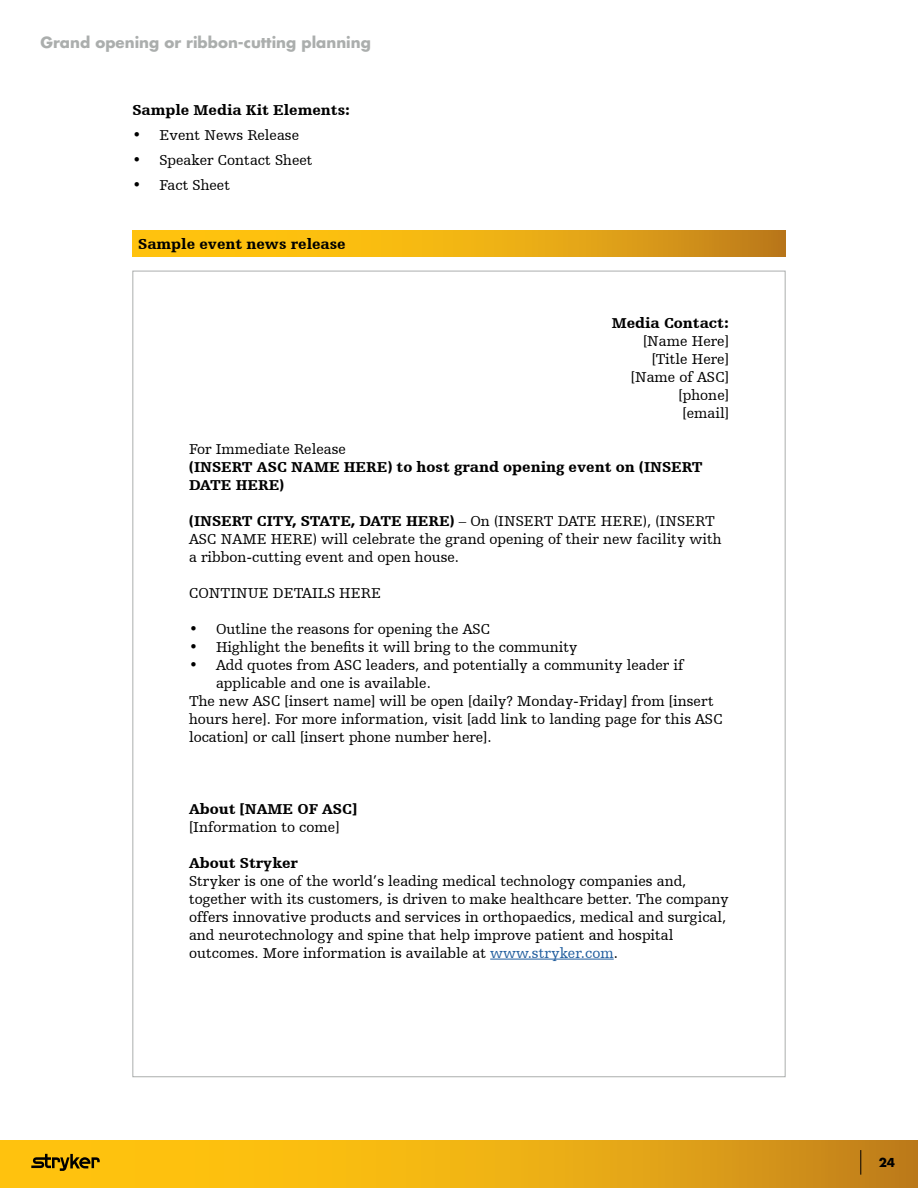
<style>
.page{position:relative;width:918px;height:1188px;background:#fff}
.page>*{position:absolute;margin:0;border:0;box-sizing:border-box;transform-origin:0 0}
.t1{font:15px/18px "Humanist Slabserif 712 BT";color:#000}
.t2{font:900 15px/18px "Humanist Slabserif 712 BT";color:#000}
.t3{font:700 15px "Futura For Stryker";color:#abaead}
.t4{font:700 12px "Futura For Stryker";color:#000}
.s1{font-weight:900}
.s2{color:#215e9e}
</style>
<div class="page">
<hr style="left:490px;top:959px;width:124px;height:1px;background:#215e9e">
<svg style="left:132px;top:230px;width:654px;height:27px"></svg>
<svg style="left:0;top:1140px;width:918px;height:48px"></svg>
<svg style="left:31px;top:1154px;width:69px;height:17px"></svg>
<svg style="left:861px;top:1150px;width:1px;height:25px"></svg>
<p class="t3" style="left:41px;top:32px;width:332px">Grand opening or ribbon-cutting planning</p>
<p class="t2" style="left:132px;top:101px;width:219px">Sample Media Kit Elements:</p>
<p class="t1" style="left:132px;top:126px;width:168px">• Event News Release</p>
<p class="t1" style="left:132px;top:151px;width:182px">• Speaker Contact Sheet</p>
<p class="t1" style="left:132px;top:175px;width:99px">• Fact Sheet</p>
<p class="t2" style="left:138px;top:235px;width:209px">Sample event news release</p>
<p class="t2" style="left:612px;top:313px;width:119px">Media Contact:</p>
<p class="t1" style="left:631px;top:331px;width:100px;text-align:right">[Name Here] [Title Here] [Name of ASC] [phone] [email]</p>
<p class="t1" style="left:189px;top:439px;width:158px">For Immediate Release</p>
<p class="t2" style="left:189px;top:457px;width:515px">(INSERT ASC NAME HERE) to host grand opening event on (INSERT<br>DATE HERE)</p>
<p class="t1" style="left:189px;top:511px;width:534px"><span class="s1">(INSERT CITY, STATE, DATE HERE)</span> – On (INSERT DATE HERE), (INSERT<br>ASC NAME HERE) will celebrate the grand opening of their new facility with a ribbon-cutting event and open house.</p>
<p class="t1" style="left:189px;top:583px;width:194px">CONTINUE DETAILS HERE</p>
<p class="t1" style="left:189px;top:619px;width:303px">• Outline the reasons for opening the ASC</p>
<p class="t1" style="left:189px;top:637px;width:390px">• Highlight the benefits it will bring to the community</p>
<p class="t1" style="left:189px;top:655px;width:496px">• Add quotes from ASC leaders, and potentially a community leader if</p>
<p class="t1" style="left:216px;top:673px;width:216px">applicable and one is available.</p>
<p class="t1" style="left:189px;top:691px;width:526px">The new ASC [insert name] will be open [daily? Monday-Friday] from [insert</p>
<p class="t1" style="left:189px;top:709px;width:535px">hours here]. For more information, visit [add link to landing page for this ASC</p>
<p class="t1" style="left:189px;top:727px;width:304px">location] or call [insert phone number here].</p>
<p class="t2" style="left:189px;top:799px;width:170px">About [NAME OF ASC]</p>
<p class="t1" style="left:189px;top:817px;width:152px">[Information to come]</p>
<p class="t2" style="left:189px;top:853px;width:111px">About Stryker</p>
<p class="t1" style="left:189px;top:871px;width:541px">Stryker is one of the world’s leading medical technology companies and, together with its customers, is driven to make healthcare better. The company offers innovative products and services in orthopaedics, medical and surgical, and neurotechnology and spine that help improve patient and hospital outcomes. More information is available at <span class="s2">www.stryker.com</span>.</p>
<p class="t4" style="left:879px;top:1155px;width:18px">24</p>
</div>
